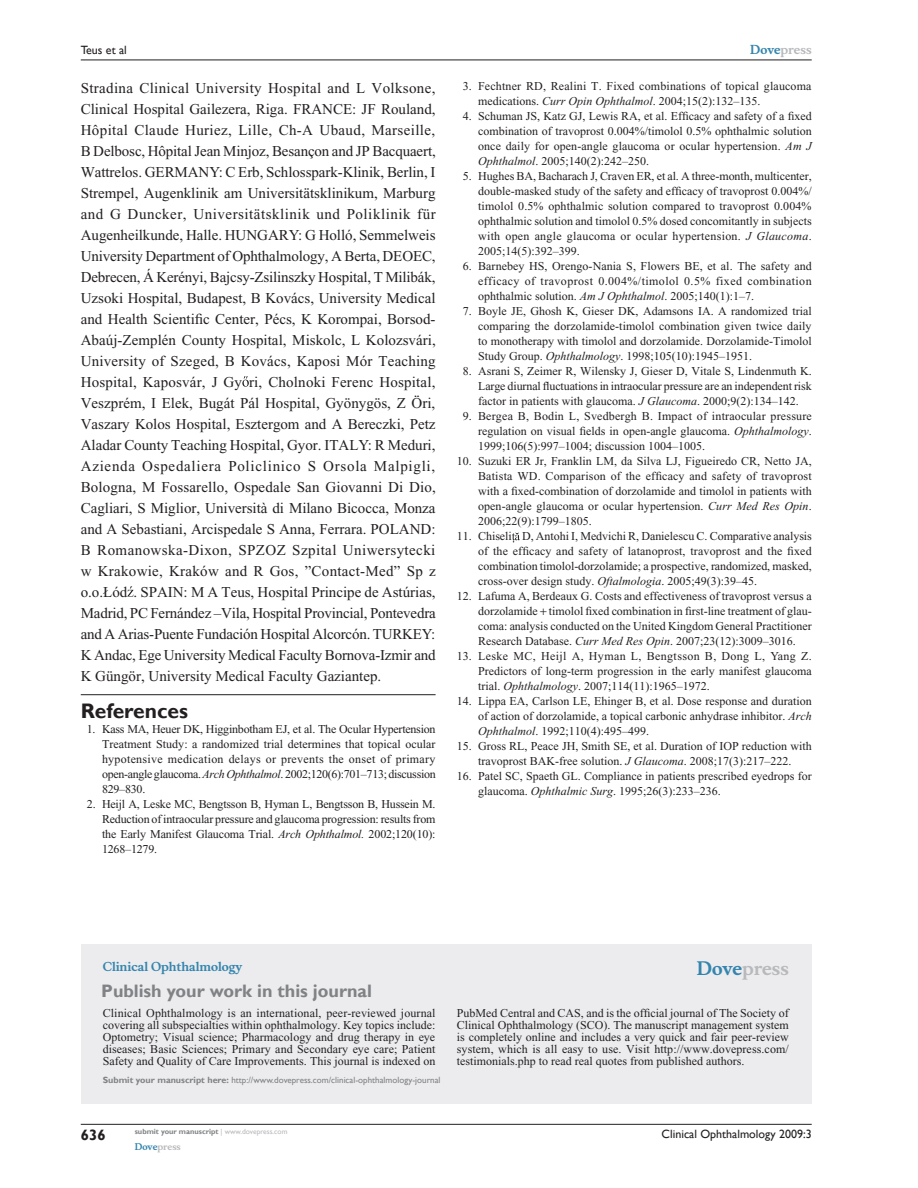
<style>
.page{position:relative;width:918px;height:1188px;background:#fff}
.page>*{position:absolute;margin:0;border:0;box-sizing:border-box;transform-origin:0 0}
.t1{font:700 21px "Gill Sans";color:#231f20}
.t2{font:700 18px "Gill Sans";color:#808285}
.t3{font:700 18px "Musee";color:#b8b9bc}
.t4{font:15px/21px "Times New Roman";color:#231f20;text-align:justify}
.t5{font:700 15px "Gill Sans";color:#231f20}
.t6{font:12px/15px "Times New Roman";color:#231f20;text-align:justify}
.t7{font:12px "Gill Sans";color:#231f20}
.t8{font:700 12px "Musee";color:#3485ae}
.t9{font:700 12px "Musee";color:#b8b9bc}
.t10{font:9px "Gill Sans";color:#808285}
.t11{font:700 9px "Musee";color:#b8b9bc}
.t12{font:700 7.5px "Gill Sans";color:#808285}
.s1{color:#3485ae}
.s2{font-style:italic}
.s3{font-weight:700}
.s4{font-weight:400;color:#b8b9bc}
</style>
<div class="page">
<div style="left:81px;top:944px;width:731px;height:159px;background:#ececee"></div>
<hr style="left:81px;top:1124px;width:731px;height:1px;background:#231f20">
<hr style="left:81px;top:60px;width:731px;height:1px;background:#231f20">
<hr style="left:81px;top:694px;width:355px;height:1px;background:#231f20">
<svg style="left:242px;top:376px;width:7px;height:11px"></svg>
<svg style="left:127px;top:586px;width:6px;height:11px"></svg>
<svg style="left:512px;top:532px;width:8px;height:11px"></svg>
<p class="t7" style="left:81px;top:43px;width:47px">Teus et al</p>
<p class="t9" style="left:750px;top:43px;width:63px"><span class="s1">Dove</span>press</p>
<p class="t4" style="left:81px;top:77px;width:357px">Stradina Clinical University Hospital and L Volksone, Clinical Hospital Gailezera, Riga. FRANCE: JF Rouland, Hôpital Claude Huriez, Lille, Ch-A Ubaud, Marseille, B Delbosc, Hôpital Jean Minjoz, Besançon and JP Bacquaert, Wattrelos. GERMANY: C Erb, Schlosspark-Klinik, Berlin, I Strempel, Augenklinik am Universitätsklinikum, Marburg and G Duncker, Universitätsklinik und Poliklinik für Augenheilkunde, Halle. HUNGARY: G Holló, Semmelweis University Department of Ophthalmology, A Berta, DEOEC, Debrecen, Á Kerényi, Bajcsy-Zsilinszky Hospital, T Milibák, Uzsoki Hospital, Budapest, B Kovács, University Medical and Health Scientific Center, Pécs, K Korompai, Borsod-Abaúj-Zemplén County Hospital, Miskolc, L Kolozsvári, University of Szeged, B Kovács, Kaposi Mór Teaching Hospital, Kaposvár, J Gy ri, Cholnoki Ferenc Hospital, Veszprém, I Elek, Bugát Pál Hospital, Gyönygös, Z Öri, Vaszary Kolos Hospital, Esztergom and A Bereczki, Petz Aladar County Teaching Hospital, Gyor. ITALY: R Meduri, Azienda Ospedaliera Policlinico S Orsola Malpigli, Bologna, M Fossarello, Ospedale San Giovanni Di Dio, Cagliari, S Miglior, Università di Milano Bicocca, Monza and A Sebastiani, Arcispedale S Anna, Ferrara. POLAND:<br>B Romanowska-Dixon, SPZOZ Szpital Uniwersytecki w Krakowie, Kraków and R Gos, ”Contact-Med” Sp z o.o.Łód . SPAIN: M A Teus, Hospital Principe de Astúrias, Madrid, PC Fernández –Vila, Hospital Provincial, Pontevedra and A Arias-Puente Fundación Hospital Alcorcón. TURKEY:<br>K Andac, Ege University Medical Faculty Bornova-Izmir and K Güngör, University Medical Faculty Gaziantep.</p>
<h1 class="t1" style="left:81px;top:698px;width:109px">References</h1>
<p class="t6" style="left:102px;top:721px;width:335px;text-indent:-15px">1. Kass MA, Heuer DK, Higginbotham EJ, et al. The Ocular Hypertension Treatment Study: a randomized trial determines that topical ocular hypotensive medication delays or prevents the onset of primary open-angle glaucoma. <span class="s2">Arch Ophthalmol</span>. 2002;120(6):701–713; discussion 829–830.</p>
<p class="t6" style="left:102px;top:796px;width:335px;text-indent:-15px">2. Heijl A, Leske MC, Bengtsson B, Hyman L, Bengtsson B, Hussein M.<br>Reduction of intraocular pressure and glaucoma progression: results from the Early Manifest Glaucoma Trial. <span class="s2">Arch Ophthalmol.</span> 2002;120(10):<br>1268–1279.</p>
<p class="t6" style="left:478px;top:79px;width:335px;text-indent:-15px">3. Fechtner RD, Realini T. Fixed combinations of topical glaucoma medications. <span class="s2">Curr Opin Ophthalmol</span>. 2004;15(2):132–135.</p>
<p class="t6" style="left:478px;top:109px;width:335px;text-indent:-15px">4. Schuman JS, Katz GJ, Lewis RA, et al. Efficacy and safety of a fixed combination of travoprost 0.004%/timolol 0.5% ophthalmic solution once daily for open-angle glaucoma or ocular hypertension. <span class="s2">Am J Ophthalmol</span>. 2005;140(2):242–250.</p>
<p class="t6" style="left:478px;top:169px;width:335px;text-indent:-15px">5. Hughes BA, Bacharach J, Craven ER, et al. A three-month, multicenter, double-masked study of the safety and efficacy of travoprost 0.004%/ timolol 0.5% ophthalmic solution compared to travoprost 0.004% ophthalmic solution and timolol 0.5% dosed concomitantly in subjects with open angle glaucoma or ocular hypertension. <span class="s2">J Glaucoma</span>.<br>2005;14(5):392–399.</p>
<p class="t6" style="left:478px;top:259px;width:335px;text-indent:-15px">6. Barnebey HS, Orengo-Nania S, Flowers BE, et al. The safety and efficacy of travoprost 0.004%/timolol 0.5% fixed combination ophthalmic solution. <span class="s2">Am J Ophthalmol</span>. 2005;140(1):1–7.</p>
<p class="t6" style="left:478px;top:304px;width:335px;text-indent:-15px">7. Boyle JE, Ghosh K, Gieser DK, Adamsons IA. A randomized trial comparing the dorzolamide-timolol combination given twice daily to monotherapy with timolol and dorzolamide. Dorzolamide-Timolol Study Group. <span class="s2">Ophthalmology</span>. 1998;105(10):1945–1951.</p>
<p class="t6" style="left:478px;top:364px;width:335px;text-indent:-15px">8. Asrani S, Zeimer R, Wilensky J, Gieser D, Vitale S, Lindenmuth K.<br>Large diurnal fluctuations in intraocular pressure are an independent risk factor in patients with glaucoma. <span class="s2">J Glaucoma</span>. 2000;9(2):134–142.</p>
<p class="t6" style="left:478px;top:409px;width:335px;text-indent:-15px">9. Bergea B, Bodin L, Svedbergh B. Impact of intraocular pressure regulation on visual fields in open-angle glaucoma. <span class="s2">Ophthalmology</span>.<br>1999;106(5):997–1004; discussion 1004–1005.</p>
<p class="t6" style="left:478px;top:454px;width:335px;text-indent:-21px">10. Suzuki ER Jr, Franklin LM, da Silva LJ, Figueiredo CR, Netto JA, Batista WD. Comparison of the efficacy and safety of travoprost with a fixed-combination of dorzolamide and timolol in patients with open-angle glaucoma or ocular hypertension. <span class="s2">Curr Med Res Opin</span>.<br>2006;22(9):1799–1805.</p>
<p class="t6" style="left:478px;top:529px;width:335px;text-indent:-21px">11. Chiseli D, Antohi I, Medvichi R, Danielescu C. Comparative analysis of the efficacy and safety of latanoprost, travoprost and the fixed combination timolol-dorzolamide; a prospective, randomized, masked, cross-over design study. <span class="s2">Oftalmologia</span>. 2005;49(3):39–45.</p>
<p class="t6" style="left:478px;top:589px;width:335px;text-indent:-21px">12. Lafuma A, Berdeaux G. Costs and effectiveness of travoprost versus a dorzolamide timolol fixed combination in first-line treatment of glau&shy;coma: analysis conducted on the United Kingdom General Practitioner Research Database. <span class="s2">Curr Med Res Opin</span>. 2007;23(12):3009–3016.</p>
<p class="t6" style="left:478px;top:649px;width:335px;text-indent:-21px">13. Leske MC, Heijl A, Hyman L, Bengtsson B, Dong L, Yang Z.<br>Predictors of long-term progression in the early manifest glaucoma trial. <span class="s2">Ophthalmology</span>. 2007;114(11):1965–1972.</p>
<p class="t6" style="left:478px;top:694px;width:335px;text-indent:-21px">14. Lippa EA, Carlson LE, Ehinger B, et al. Dose response and duration of action of dorzolamide, a topical carbonic anhydrase inhibitor. <span class="s2">Arch Ophthalmol</span>. 1992;110(4):495–499.</p>
<p class="t6" style="left:457px;top:739px;width:356px;text-align:center">15. Gross RL, Peace JH, Smith SE, et al. Duration of IOP reduction with travoprost BAK-free solution. <span class="s2">J Glaucoma</span>. 2008;17(3):217–222.</p>
<p class="t6" style="left:478px;top:769px;width:335px;text-indent:-21px">16. Patel SC, Spaeth GL. Compliance in patients prescribed eyedrops for glaucoma. <span class="s2">Ophthalmic Surg</span>. 1995;26(3):233–236.</p>
<p class="t8" style="left:103px;top:959px;width:141px">Clinical Ophthalmology</p>
<h2 class="t2" style="left:101px;top:980px;width:272px">Publish your work in this journal</h2>
<h2 class="t3" style="left:697px;top:958px;width:94px"><span class="s1">Dove</span>press</h2>
<p class="t6" style="left:103px;top:1007px;width:334px;line-height:12px">Clinical Ophthalmology is an international, peer-reviewed journal covering all subspecialties within ophthalmology. Key topics include:<br>Optometry; Visual science; Pharmacology and drug therapy in eye diseases; Basic Sciences; Primary and Secondary eye care; Patient Safety and Quality of Care Improvements. This journal is indexed on</p>
<p class="t6" style="left:457px;top:1007px;width:333px;line-height:12px">PubMed Central and CAS, and is the official journal of The Society of Clinical Ophthalmology (SCO). The manuscript management system is completely online and includes a very quick and fair peer-review system, which is all easy to use. Visit http://www.dovepress.com/ testimonials.php to read real quotes from published authors.</p>
<p class="t10" style="left:103px;top:1075px;width:339px"><span class="s3">Submit your manuscript here:</span> http://www.dovepress.com/clinical-ophthalmology-journal</p>
<p class="t5" style="left:81px;top:1126px;width:26px">636</p>
<p class="t12" style="left:135px;top:1127px;width:154px">submit your manuscript <span class="s4">| www.dovepress.com</span></p>
<p class="t11" style="left:135px;top:1141px;width:48px"><span class="s1">Dove</span>press</p>
<p class="t7" style="left:662px;top:1127px;width:152px">Clinical Ophthalmology 2009:3</p>
</div>
